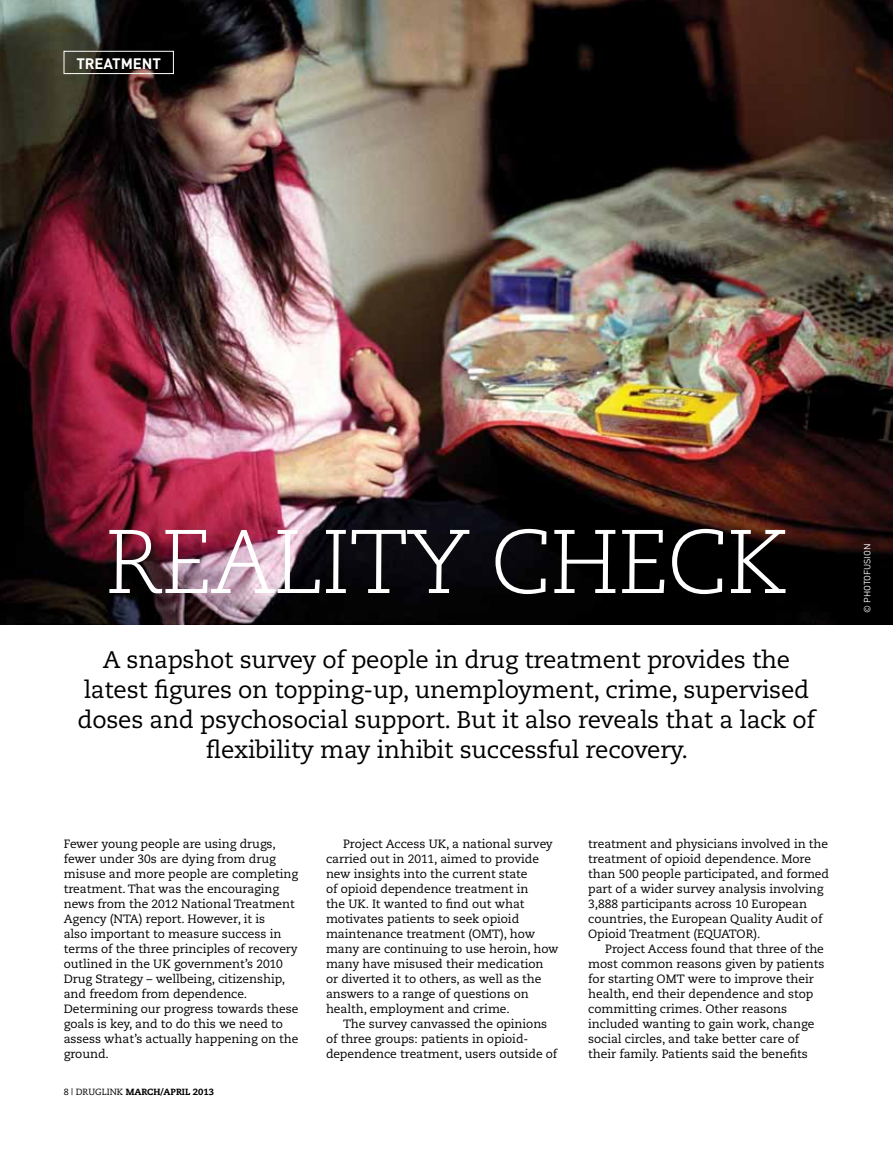
<style>
.page{position:relative;width:893px;height:1149px;background:#fff}
.page>*{position:absolute;margin:0;border:0;box-sizing:border-box;transform-origin:0 0}
.t1{font:300 90px "Caecilia";letter-spacing:-.025em;color:#fff}
.t2{font:24px/30px "Caecilia";letter-spacing:-.01em;color:#000;text-align:center}
.t3{font:700 15px "DIN";color:#fff}
.t4{font:12px/15px "Caecilia";letter-spacing:-.005em;color:#000}
.t5{font:800 9px "Caecilia";color:#000}
.t6{font:9px "DIN";color:#fff}
.s1{font-weight:400}
</style>
<div class="page">
<img style="left:0;top:0;width:893px;height:624px">
<div style="left:64px;top:51px;width:110px;height:23px;border:1px solid #fff"></div>
<p class="t3" style="left:76px;top:53px;width:19px">TREATMENT</p>
<h1 class="t1" style="left:105px;top:511px;width:685px">REALITY CHECK</h1>
<h2 class="t2" style="left:78px;top:645px;width:739px">A snapshot survey of people in drug treatment provides the latest figures on topping-up, unemployment, crime, supervised doses and psychosocial support. But it also reveals that a lack of flexibility may inhibit successful recovery.</h2>
<p class="t4" style="left:64px;top:836px;width:236px">Fewer young people are using drugs, fewer under 30s are dying from drug misuse and more people are completing treatment. That was the encouraging news from the 2012 National Treatment<br>Agency (NTA</p>
<p class="t4" style="left:64px;top:911px;width:236px;text-indent:75px">) report. However, it is<br>also important to measure success in terms of the three principles of recovery outlined in the UK government’s 2010<br>Drug Strategy – wellbeing, citizenship, and freedom from dependence.<br>Determining our progress towards these goals is key, and to do this we need to assess what’s actually happening on the ground.</p>
<p class="t5" style="left:64px;top:1085px;width:152px"><span class="s1">8 | Druglink</span> MARCH/APRIL 2013</p>
<p class="t4" style="left:326px;top:836px;width:234px;text-indent:17px">Project Access UK, a national survey carried out in 2011, aimed to provide new insights into the current state<br>of opioid dependence treatment in<br>the UK . It wanted to find out what motivates patients to seek opioid maintenance treatment (OMT), how many are continuing to use heroin, how many have misused their medication or diverted it to others, as well as the answers to a range of questions on health, employment and crime.</p>
<p class="t4" style="left:326px;top:1016px;width:233px;text-indent:17px">The survey canvassed the opinions of three groups: patients in opioid&shy;dependence treatment, users outside of</p>
<p class="t4" style="left:588px;top:836px;width:242px">treatment and physicians involved in the treatment of opioid dependence. More than 500 people participated, and formed part of a wider survey analysis involving 3,888 participants across 10 European countries, the European Quality Audit of Opioid Treatment (EQUATOR</p>
<p class="t4" style="left:753px;top:926px;width:9px">).</p>
<p class="t4" style="left:605px;top:941px;width:220px">Project Access found that three of the</p>
<p class="t4" style="left:588px;top:956px;width:238px">most common reasons given by patients</p>
<p class="t4" style="left:588px;top:971px;width:227px">for starting OMT were to improve their</p>
<p class="t4" style="left:588px;top:986px;width:227px">health, end their dependence and stop</p>
<p class="t4" style="left:588px;top:1001px;width:200px">committing crimes. Other reasons</p>
<p class="t4" style="left:588px;top:1016px;width:228px">included wanting to gain work, change</p>
<p class="t4" style="left:588px;top:1031px;width:212px">social circles, and take better care of</p>
<p class="t4" style="left:588px;top:1046px;width:221px">their family. Patients said the benefits</p>
<p class="t6" style="left:862px;top:612px;width:69px;rotate:-90deg">© photofusion</p>
</div>
